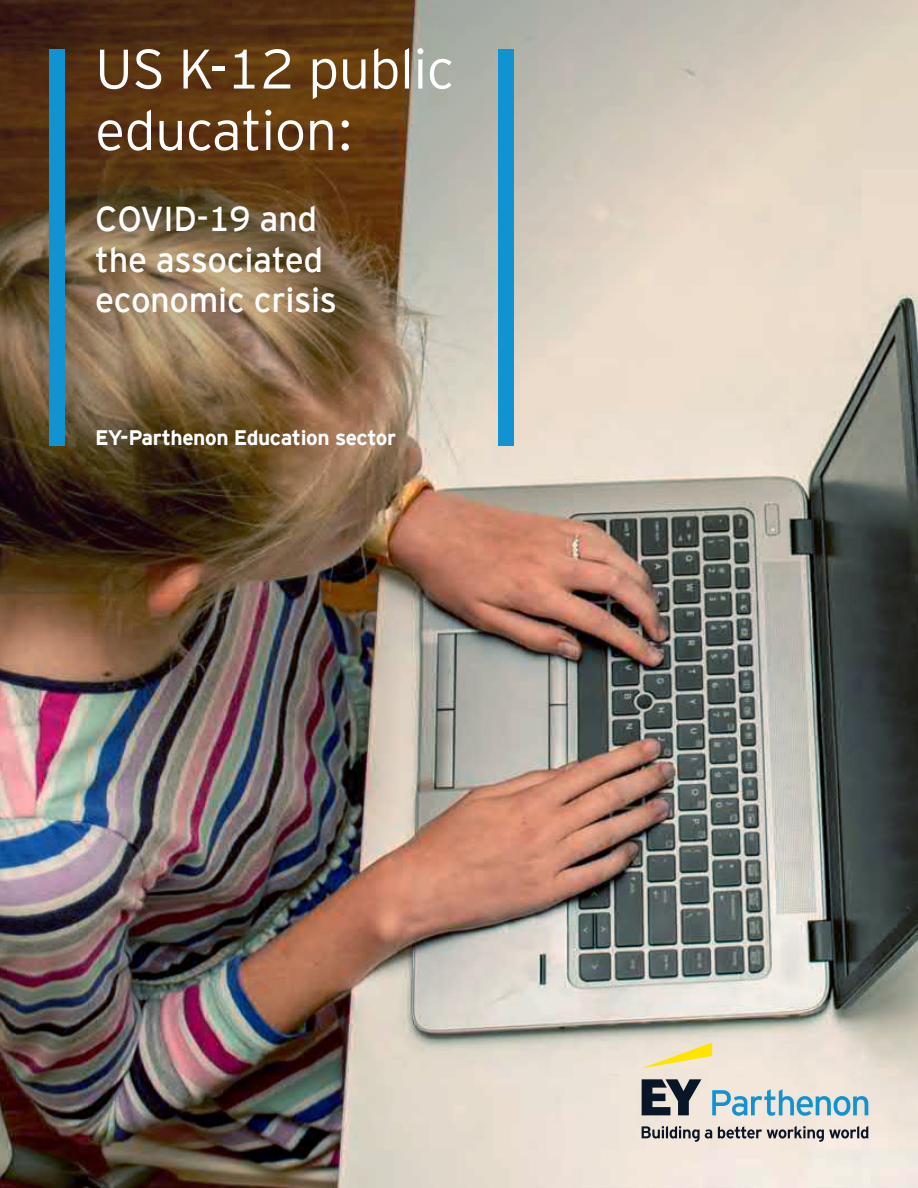
<style>
.page{position:relative;width:918px;height:1188px;background:#fff}
.page>*{position:absolute;margin:0;border:0;box-sizing:border-box;transform-origin:0 0}
.t1{font:300 55.5px/61.5px "EY Interstate";letter-spacing:-.01em;color:#fff}
.t2{font:34.5px/40.5px "EY Interstate";letter-spacing:-.01em;color:#fff}
.t3{font:700 21px "EY Interstate";letter-spacing:-.02em;color:#fff}
</style>
<div class="page">
<img style="left:0;top:0;width:918px;height:1188px">
<svg style="left:712px;top:1089px;width:156px;height:27px;background:#a3c8d7"></svg>
<svg style="left:642px;top:1126px;width:226px;height:16px;background:#aba6a4"></svg>
<svg style="left:641px;top:1043px;width:71px;height:26px;background:#f2e3a0"></svg>
<svg style="left:642px;top:1079px;width:59px;height:36px;background:#63666c"></svg>
<div style="left:50px;top:50px;width:15px;height:396px;background:#1192d1"></div>
<div style="left:499px;top:50px;width:15px;height:396px;background:#1192d1"></div>
<h1 class="t1" style="left:95px;top:35px;width:361px">US K-12 public education:</h1>
<p class="t2" style="left:95px;top:197px;width:244px">COVID-19 and the associated economic crisis</p>
<p class="t3" style="left:95px;top:422px;width:302px">EY-Parthenon Education sector</p>
</div>
